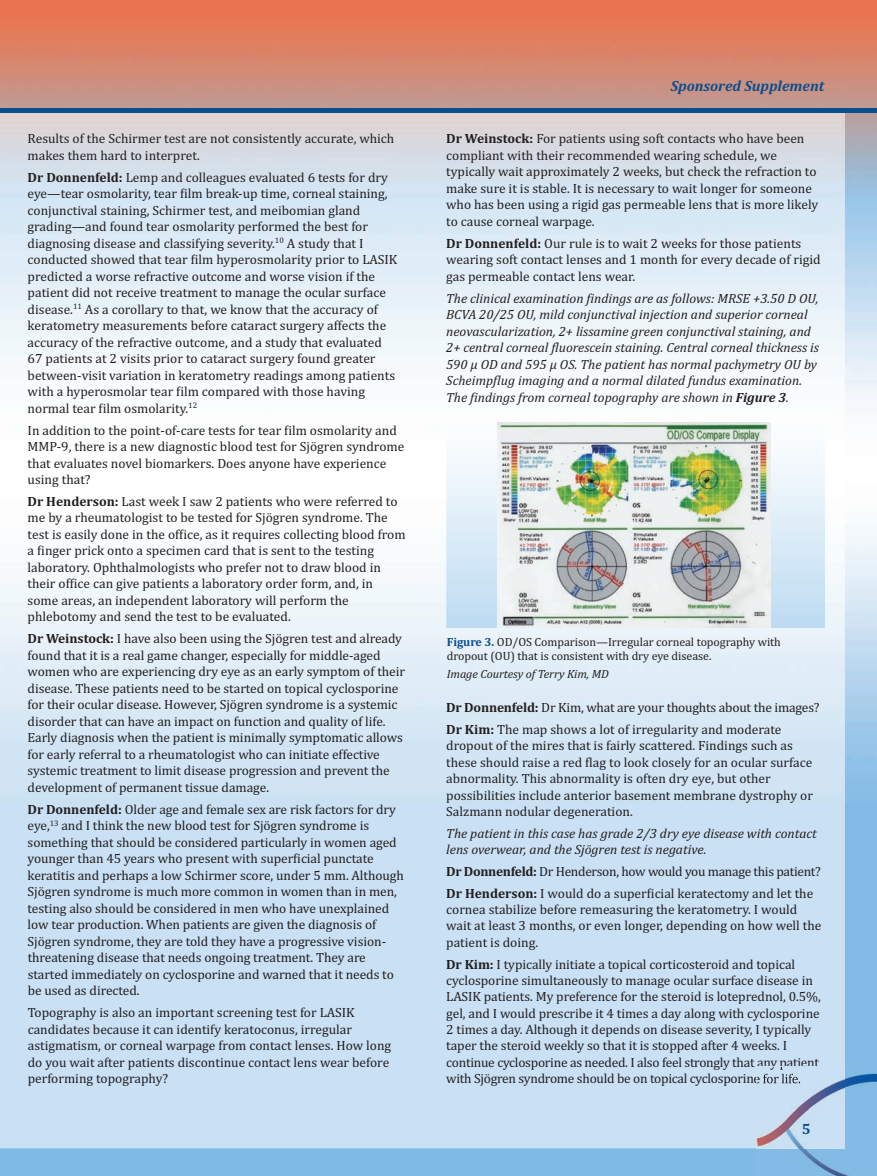
<style>
.page{position:relative;width:877px;height:1176px;background:#fff}
.page>*{position:absolute;margin:0;border:0;box-sizing:border-box;transform-origin:0 0}
.t1{font:italic 700 15px "Cambria";color:#0a4e8d}
.t2{font:700 15px "Cambria";color:#0a4e8d}
.t3{font:13.5px/16.5px "Cambria";color:#231f20}
.t4{font:italic 13.5px/16.5px "Cambria";color:#231f20}
.t5{font:13.5px/21.8px "Cambria";letter-spacing:-.02em;color:#231f20}
.t6{font:12px/13.5px "Cambria";letter-spacing:-.005em;color:#231f20}
.t7{font:italic 12px "Cambria";letter-spacing:-.005em;color:#231f20}
.s1{font-weight:700}
.s2{font-weight:700;color:#0a4e8d}
</style>
<div class="page">
<img style="left:0;top:1067px;width:844px;height:109px">
<img style="left:0;top:0;width:877px;height:1067px">
<div style="left:0;top:108px;width:877px;height:5px;background:#0a4e8d"></div>
<img style="left:844px;top:1067px;width:33px;height:109px">
<img style="left:757px;top:1067px;width:87px;height:81px">
<img style="left:759px;top:1067px;width:58px;height:3px">
<img style="left:763px;top:1074px;width:35px;height:9px">
<img style="left:447px;top:422px;width:377px;height:205px">
<img style="left:497px;top:422px;width:273px;height:205px">
<p class="t3" style="left:28px;top:130px;width:368px">Results of the Schirmer test are not consistently accurate, which makes them hard to interpret.</p>
<p class="t3" style="left:28px;top:169px;width:371px"><span class="s1">Dr Donnenfeld:</span> Lemp and colleagues evaluated 6 tests for dry eye—tear osmolarity, tear film break-up time, corneal staining, conjunctival staining, Schirmer test, and meibomian gland grading—and found tear osmolarity performed the best for diagnosing disease and classifying severity.<sup>10</sup> A study that I conducted showed that tear film hyperosmolarity prior to LASIK predicted a worse refractive outcome and worse vision if the patient did not receive treatment to manage the ocular surface disease.<sup>11</sup> As a corollary to that, we know that the accuracy of keratometry measurements before cataract surgery affects the accuracy of the refractive outcome, and a study that evaluated 67 patients at 2 visits prior to cataract surgery found greater between-visit variation in keratometry readings among patients with a hyperosmolar tear film compared with those having normal tear film osmolarity.<sup>12</sup></p>
<p class="t3" style="left:28px;top:422px;width:378px">In addition to the point-of-care tests for tear film osmolarity and MMP-9, there is a new diagnostic blood test for Sjögren syndrome that evaluates novel biomarkers. Does anyone have experience using that?</p>
<p class="t3" style="left:28px;top:493px;width:379px"><span class="s1">Dr Henderson:</span> Last week I saw 2 patients who were referred to me by a rheumatologist to be tested for Sjögren syndrome. The test is easily done in the office, as it requires collecting blood from a finger prick onto a specimen card that is sent to the testing laboratory. Ophthalmologists who prefer not to draw blood in their office can give patients a laboratory order form, and, in some areas, an independent laboratory will perform the phlebotomy and send the test to be evaluated.</p>
<p class="t3" style="left:28px;top:630px;width:379px"><span class="s1">Dr Weinstock:</span> I have also been using the Sjögren test and already found that it is a real game changer, especially for middle-aged women who are experiencing dry eye as an early symptom of their disease. These patients need to be started on topical cyclosporine for their ocular disease. However, Sjögren syndrome is a systemic disorder that can have an impact on function and quality of life.<br>Early diagnosis when the patient is minimally symptomatic allows for early referral to a rheumatologist who can initiate effective systemic treatment to limit disease progression and prevent the development of permanent tissue damage.</p>
<p class="t3" style="left:28px;top:801px;width:378px"><span class="s1">Dr Donnenfeld:</span> Older age and female sex are risk factors for dry eye,<sup>13</sup> and I think the new blood test for Sjögren syndrome is something that should be considered particularly in women aged younger than 45 years who present with superficial punctate keratitis and perhaps a low Schirmer score, under 5 mm. Although Sjögren syndrome is much more common in women than in men, testing also should be considered in men who have unexplained low tear production. When patients are given the diagnosis of Sjögren syndrome, they are told they have a progressive vision&shy;threatening disease that needs ongoing treatment. They are started immediately on cyclosporine and warned that it needs to be used as directed.</p>
<p class="t3" style="left:28px;top:1004px;width:365px">Topography is also an important screening test for LASIK candidates because it can identify keratoconus, irregular astigmatism, or corneal warpage from contact lenses. How long do you wait after patients discontinue contact lens wear before performing topography?</p>
<p class="t1" style="left:671px;top:77px;width:155px">Sponsored Supplement</p>
<p class="t3" style="left:446px;top:130px;width:374px"><span class="s1">Dr Weinstock:</span> For patients using soft contacts who have been compliant with their recommended wearing schedule, we typically wait approximately 2 weeks, but check the refraction to make sure it is stable. It is necessary to wait longer for someone who has been using a rigid gas permeable lens that is more likely to cause corneal warpage.</p>
<p class="t3" style="left:446px;top:235px;width:376px"><span class="s1">Dr Donnenfeld:</span> Our rule is to wait 2 weeks for those patients wearing soft contact lenses and 1 month for every decade of rigid gas permeable contact lens wear.</p>
<p class="t4" style="left:446px;top:290px;width:374px">The clinical examination findings are as follows: MRSE +3.50 D OU, BCVA 20/25 OU, mild conjunctival injection and superior corneal neovascularization, 2+ lissamine green conjunctival staining, and 2+ central corneal fluorescein staining. Central corneal thickness is 590 μ OD and 595 μ OS. The patient has normal pachymetry OU by Scheimpflug imaging and a normal dilated fundus examination.<br>The findings from corneal topography are shown in <span class="s1">Figure 3</span>.</p>
<p class="t6" style="left:447px;top:635px;width:336px"><span class="s2">Figure 3.</span> OD/OS Comparison—Irregular corneal topography with dropout (OU) that is consistent with dry eye disease.</p>
<p class="t7" style="left:447px;top:667px;width:164px">Image Courtesy of Terry Kim, MD</p>
<p class="t3" style="left:446px;top:697px;width:375px;line-height:21.8px"><span class="s1">Dr Donnenfeld:</span> Dr Kim, what are your thoughts about the images?<br><span class="s1">Dr Kim:</span> The map shows a lot of irregularity and moderate</p>
<p class="t3" style="left:446px;top:737px;width:368px">dropout of the mires that is fairly scattered. Findings such as these should raise a red flag to look closely for an ocular surface abnormality. This abnormality is often dry eye, but other possibilities include anterior basement membrane dystrophy or Salzmann nodular degeneration.</p>
<p class="t4" style="left:446px;top:825px;width:372px">The patient in this case has grade 2/3 dry eye disease with contact lens overwear, and the Sjögren test is negative.</p>
<p class="t5" style="left:446px;top:860px;width:376px"><span class="s1">Dr Donnenfeld:</span> Dr Henderson, how would you manage this patient?<br><span class="s1">Dr Henderson:</span> I would do a superficial keratectomy and let the</p>
<p class="t3" style="left:446px;top:901px;width:377px">cornea stabilize before remeasuring the keratometry. I would wait at least 3 months, or even longer, depending on how well the patient is doing.</p>
<p class="t3" style="left:446px;top:956px;width:376px"><span class="s1">Dr Kim:</span> I typically initiate a topical corticosteroid and topical cyclosporine simultaneously to manage ocular surface disease in LASIK patients. My preference for the steroid is loteprednol, 0.5%, gel, and I would prescribe it 4 times a day along with cyclosporine 2 times a day. Although it depends on disease severity, I typically taper the steroid weekly so that it is stopped after 4 weeks. I continue cyclosporine as needed. I also feel strongly that any patient with Sjögren syndrome should be on topical cyclosporine for life.</p>
<p class="t2" style="left:802px;top:1120px;width:10px">5</p>
</div>
